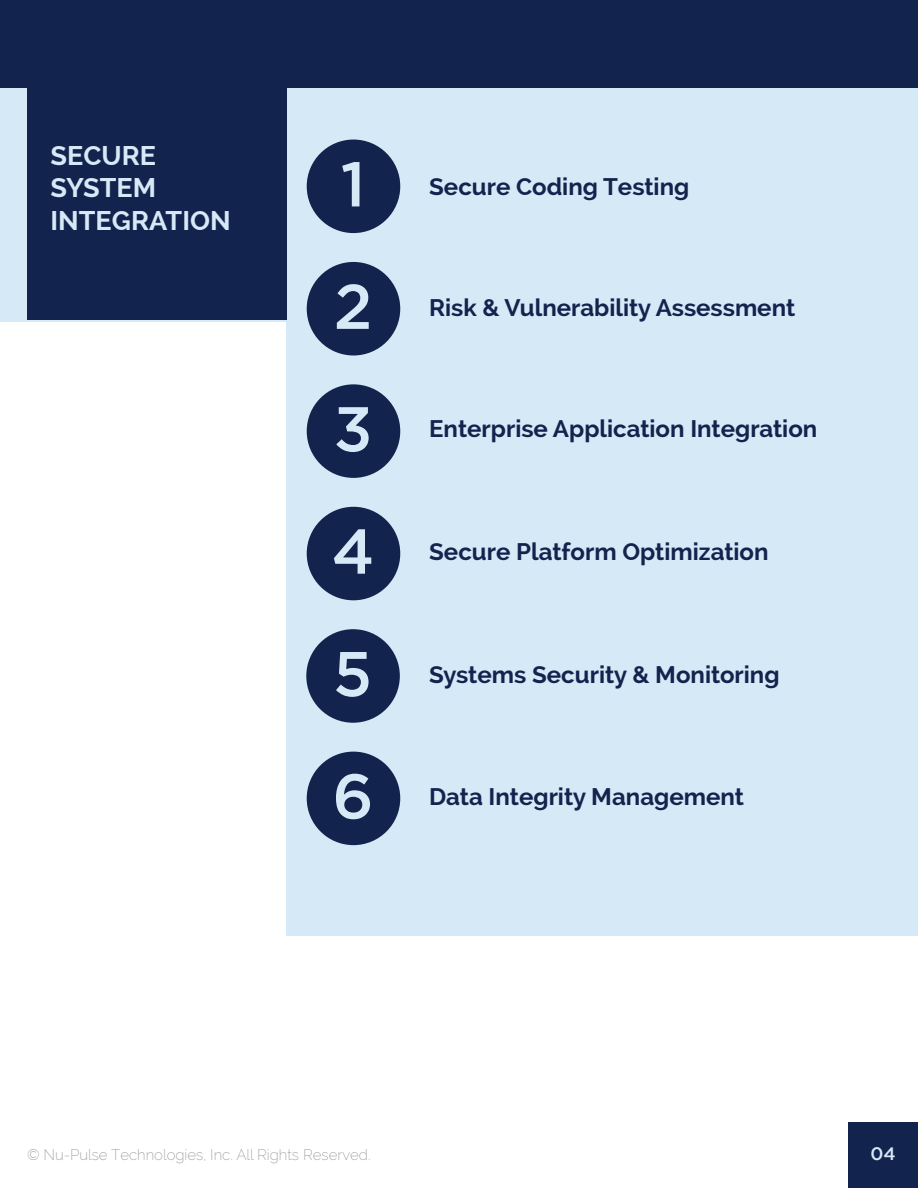
<style>
.page{position:relative;width:918px;height:1188px;background:#fff}
.page>*{position:absolute;margin:0;border:0;box-sizing:border-box;transform-origin:0 0}
.t1{font:500 63px "Gotham";color:#d6e9f7}
.t2{font:700 27px "Raleway";color:#d6e9f7}
.t3{font:700 24px "Raleway";color:#12244d}
.t4{font:500 18px "Gotham";color:#d6e9f7}
.t5{font:200 15px "Raleway";color:#939598}
</style>
<div class="page">
<div style="left:848px;top:1122px;width:70px;height:66px;background:#12244d"></div>
<div style="left:287px;top:321px;width:631px;height:615px;background:#d6e9f7"></div>
<div style="left:0;top:87px;width:918px;height:234px;background:#d6e9f7"></div>
<div style="left:27px;top:87px;width:260px;height:233px;background:#12244d"></div>
<div style="left:307px;top:140px;width:93px;height:93px;background:#12244d;border-radius:50%"></div>
<div style="left:307px;top:262px;width:93px;height:93px;background:#12244d;border-radius:50%"></div>
<div style="left:307px;top:384px;width:93px;height:94px;background:#12244d;border-radius:50%"></div>
<div style="left:307px;top:507px;width:93px;height:93px;background:#12244d;border-radius:50%"></div>
<div style="left:306px;top:629px;width:94px;height:94px;background:#12244d;border-radius:50%"></div>
<div style="left:307px;top:752px;width:93px;height:93px;background:#12244d;border-radius:50%"></div>
<div style="left:0;top:0;width:918px;height:88px;background:#12244d"></div>
<p class="t2" style="left:51px;top:140px;width:107px">SECURE</p>
<p class="t2" style="left:51px;top:172px;width:107px">SYSTEM</p>
<p class="t2" style="left:51px;top:205px;width:182px">INTEGRATION</p>
<p class="t1" style="left:341px;top:148px;width:26px">1</p>
<p class="t1" style="left:334px;top:271px;width:40px">2</p>
<p class="t1" style="left:334px;top:393px;width:40px">3</p>
<p class="t1" style="left:332px;top:516px;width:44px">4</p>
<p class="t1" style="left:333px;top:638px;width:41px">5</p>
<p class="t1" style="left:332px;top:760px;width:43px">6</p>
<p class="t3" style="left:429px;top:173px;width:262px">Secure Coding Testing</p>
<p class="t3" style="left:429px;top:294px;width:368px">Risk &amp; Vulnerability Assessment</p>
<p class="t3" style="left:429px;top:415px;width:390px">Enterprise Application Integration</p>
<p class="t3" style="left:429px;top:538px;width:341px">Secure Platform Optimization</p>
<p class="t3" style="left:429px;top:660px;width:352px">Systems Security &amp; Monitoring</p>
<p class="t3" style="left:429px;top:783px;width:316px">Data Integrity Management</p>
<p class="t5" style="left:27px;top:1146px;width:345px">© Nu-Pulse Technologies, Inc. All Rights Reserved.</p>
<p class="t4" style="left:870px;top:1143px;width:27px">04</p>
</div>
